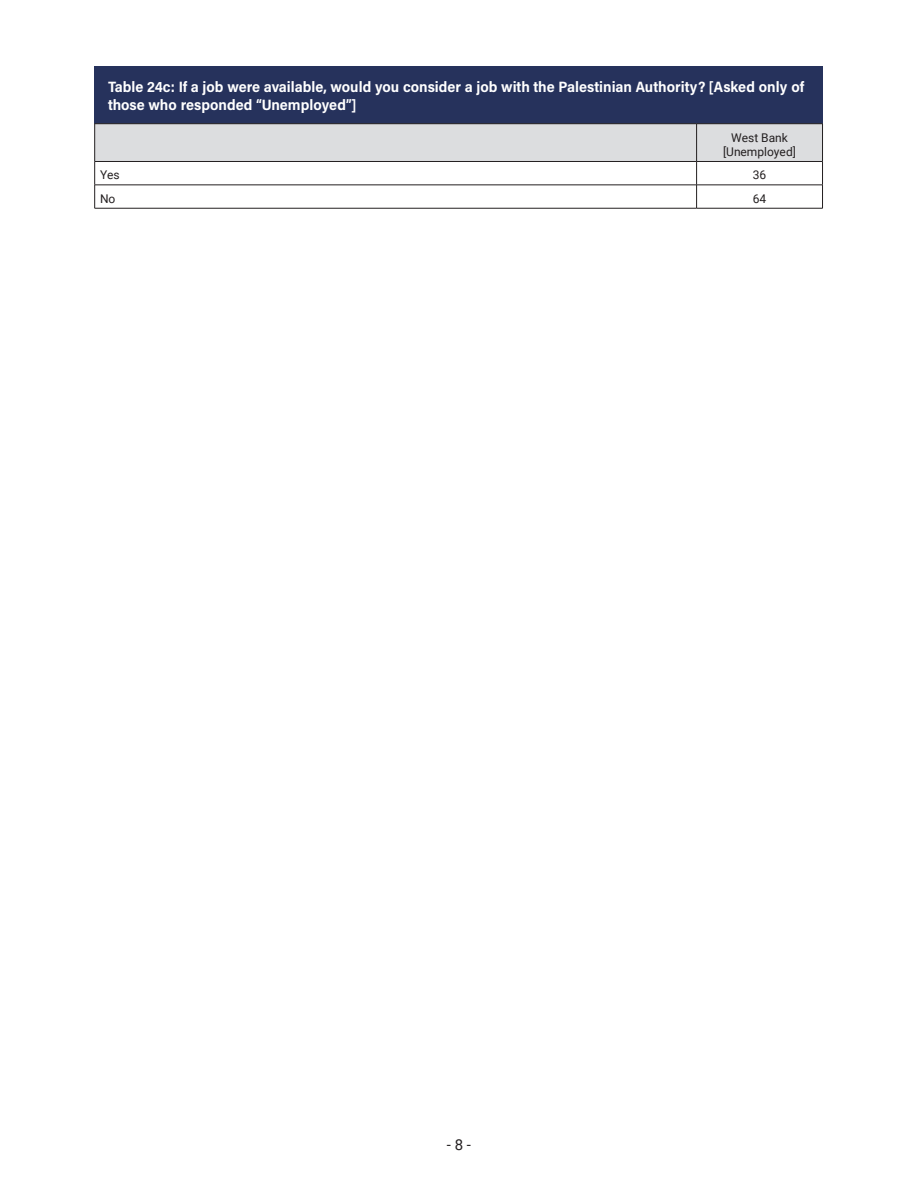
<style>
.page{position:relative;width:918px;height:1188px;background:#fff}
.page>*{position:absolute;margin:0;border:0;box-sizing:border-box;transform-origin:0 0}
.Question{font:15px/18px "Acumin Variable Concept";color:#fff}
.t1{font:15px "Roboto";color:#231f20}
.Tables{font:12px "Roboto";color:#231f20}
.Paragraph_Style_1{font:12px "Roboto";color:#231f20}
</style>
<div class="page">
<div style="left:94px;top:66px;width:730px;height:58px;background:#26325c"></div>
<hr style="left:94px;top:123px;width:603px;height:1px;background:#231f20">
<hr style="left:697px;top:123px;width:126px;height:1px;background:#231f20">
<svg style="left:94px;top:124px;width:729px;height:84px"></svg>
<hr style="left:94px;top:208px;width:603px;height:1px;background:#231f20">
<hr style="left:697px;top:208px;width:126px;height:1px;background:#231f20">
<p class="Question" style="left:108px;top:77px;width:698px">Table 24c: If a job were available, would you consider a job with the Palestinian Authority? [Asked only of those who responded “Unemployed”]</p>
<p class="Tables" style="left:731px;top:129px;width:58px">West Bank</p>
<p class="Tables" style="left:723px;top:143px;width:74px">[Unemployed]</p>
<p class="Paragraph_Style_1" style="left:100px;top:167px;width:21px">Yes</p>
<p class="Tables" style="left:753px;top:167px;width:15px">36</p>
<p class="Paragraph_Style_1" style="left:100px;top:190px;width:17px">No</p>
<p class="Tables" style="left:753px;top:190px;width:15px">64</p>
<p class="t1" style="left:447px;top:1134px;width:26px">- 8 -</p>
</div>
